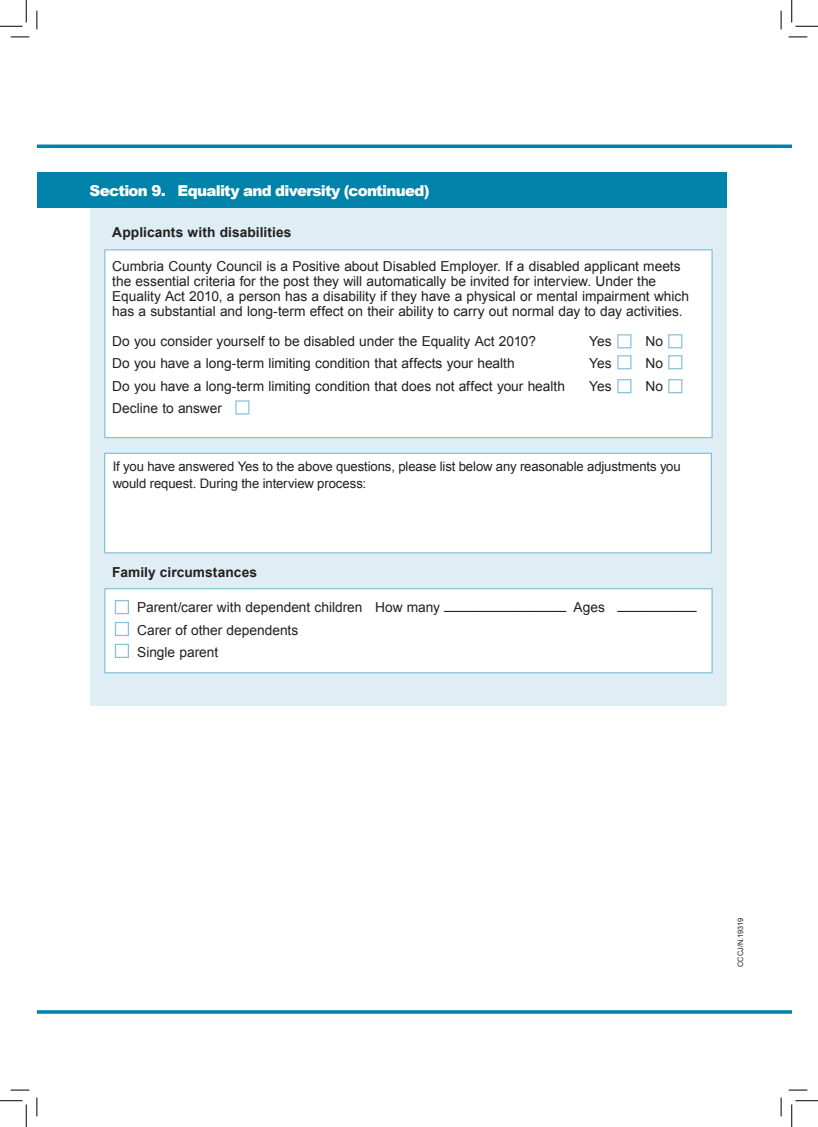
<style>
.page{position:relative;width:818px;height:1127px;background:#fff}
.page>*{position:absolute;margin:0;border:0;box-sizing:border-box;transform-origin:0 0}
.t1{font:900 15px "Arial";letter-spacing:-.045em;color:#fff}
.t2{font:13.75px/15px "Arial";color:#231f20}
.t3{font:700 13.75px "Arial";letter-spacing:.005em;color:#231f20}
.t4{font:13.12px/17.5px "Arial";letter-spacing:-.01em;color:#231f20}
.t5{font:7.5px "Arial";letter-spacing:.01em;color:#231f20}
</style>
<div class="page">
<svg style="left:37px;top:144px;width:755px;height:4px;background:#2192b5"></svg>
<svg style="left:37px;top:1010px;width:755px;height:3px;background:#118aaf"></svg>
<div style="left:90px;top:187px;width:636px;height:518px;background:#dfedf4"></div>
<div style="left:37px;top:172px;width:689px;height:36px;background:#0082aa"></div>
<div style="left:104px;top:452px;width:608px;height:101px;background:#fff;border:1px solid #8ac0d9"></div>
<div style="left:104px;top:588px;width:609px;height:85px;background:#fff;border:1px solid #8ac0d9"></div>
<div style="left:104px;top:249px;width:609px;height:189px;background:#fff;border:1px solid #8ac0d9"></div>
<div style="left:617px;top:334px;width:14px;height:14px;background:#fff;border:1px solid #8ac0d9"></div>
<div style="left:668px;top:334px;width:14px;height:14px;background:#fff;border:1px solid #8ac0d9"></div>
<div style="left:617px;top:355px;width:14px;height:14px;background:#fff;border:1px solid #8ac0d9"></div>
<div style="left:668px;top:355px;width:14px;height:14px;background:#fff;border:1px solid #8ac0d9"></div>
<div style="left:617px;top:379px;width:14px;height:14px;background:#fff;border:1px solid #8ac0d9"></div>
<div style="left:668px;top:379px;width:14px;height:14px;background:#fff;border:1px solid #8ac0d9"></div>
<div style="left:235px;top:400px;width:14px;height:14px;background:#fff;border:1px solid #8ac0d9"></div>
<div style="left:115px;top:600px;width:14px;height:14px;background:#fff;border:1px solid #8ac0d9"></div>
<div style="left:115px;top:621px;width:14px;height:15px;background:#fff;border:1px solid #8ac0d9"></div>
<div style="left:115px;top:643px;width:14px;height:14px;background:#fff;border:1px solid #8ac0d9"></div>
<svg style="left:11px;top:36px;width:18px;height:2px"></svg>
<svg style="left:788px;top:36px;width:19px;height:2px"></svg>
<svg style="left:11px;top:1089px;width:18px;height:1px"></svg>
<svg style="left:788px;top:1089px;width:19px;height:1px"></svg>
<svg style="left:36px;top:11px;width:2px;height:18px"></svg>
<svg style="left:36px;top:1097px;width:2px;height:18px"></svg>
<svg style="left:780px;top:11px;width:2px;height:18px"></svg>
<svg style="left:780px;top:1097px;width:2px;height:18px"></svg>
<svg style="left:0;top:0;width:27px;height:27px"></svg>
<svg style="left:0;top:1100px;width:27px;height:26px"></svg>
<svg style="left:791px;top:0;width:27px;height:27px"></svg>
<svg style="left:791px;top:1100px;width:27px;height:26px"></svg>
<p class="t1" style="left:90px;top:180px;width:341px">Section 9. Equality and diversity (continued)</p>
<p class="t3" style="left:112px;top:223px;width:181px">Applicants with disabilities</p>
<p class="t2" style="left:112px;top:259px;width:578px">Cumbria County Council is a Positive about Disabled Employer. If a disabled applicant meets the essential criteria for the post they will automatically be invited for interview. Under the Equality Act 2010, a person has a disability if they have a physical or mental impairment which has a substantial and long-term effect on their ability to carry out normal day to day activities.</p>
<p class="t2" style="left:112px;top:334px;width:425px">Do you consider yourself to be disabled under the Equality Act 2010?</p>
<p class="t2" style="left:589px;top:334px;width:24px">Yes</p>
<p class="t2" style="left:645px;top:334px;width:19px">No</p>
<p class="t2" style="left:112px;top:356px;width:404px">Do you have a long-term limiting condition that affects your health</p>
<p class="t2" style="left:589px;top:356px;width:24px">Yes</p>
<p class="t2" style="left:645px;top:356px;width:19px">No</p>
<p class="t2" style="left:112px;top:379px;width:454px">Do you have a long-term limiting condition that does not affect your health</p>
<p class="t2" style="left:589px;top:379px;width:24px">Yes</p>
<p class="t2" style="left:645px;top:379px;width:19px">No</p>
<p class="t2" style="left:112px;top:401px;width:111px">Decline to answer</p>
<p class="t4" style="left:113px;top:457px;width:569px">If you have answered Yes to the above questions, please list below any reasonable adjustments you would request. During the interview process:</p>
<p class="t3" style="left:112px;top:563px;width:146px">Family circumstances</p>
<p class="t2" style="left:137px;top:596px;width:561px;line-height:22.5px">Parent/carer with dependent children How many ––––––––––––––––– Ages –––––––––––<br>Carer of other dependents<br>Single parent</p>
<p class="t5" style="left:735px;top:966px;width:50px;rotate:-90deg">CCCJ/N.19319</p>
</div>
